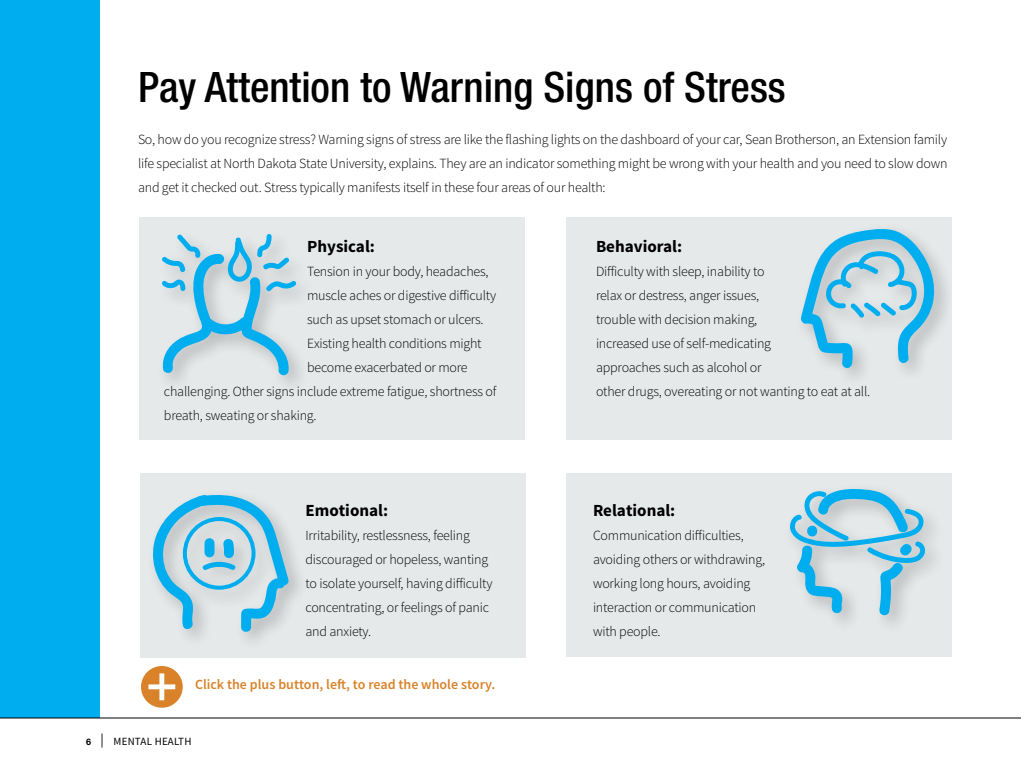
<style>
.page{position:relative;width:1024px;height:768px;background:#fff}
.page>*{position:absolute;margin:0;border:0;box-sizing:border-box;transform-origin:0 0}
.t1{font:500 condensed 42px "Helvetica Neue LT Std";color:#000}
.t2{font:700 17px "Source Sans Pro";color:#000}
.t3{font:300 14px/24px "Source Sans Pro";letter-spacing:-.015em;color:#000}
.t4{font:600 14px "Source Sans Pro";color:#d98229}
.t5{font:11px "Source Sans Pro";letter-spacing:.02em;color:#000}
.s1{font-family:"Helvetica Neue LT Std";font-weight:700;font-size:9px}
.s2{font-size:14px}
</style>
<div class="page">
<div style="left:566px;top:217px;width:386px;height:223px;background:#e6e9ea"></div>
<div style="left:566px;top:473px;width:386px;height:184px;background:#e6e9ea"></div>
<div style="left:139px;top:217px;width:386px;height:223px;background:#e6e9ea"></div>
<div style="left:140px;top:473px;width:386px;height:185px;background:#e6e9ea"></div>
<svg style="left:162px;top:234px;width:135px;height:141px"></svg>
<div style="left:795px;top:222px;width:160px;height:167px;background:#000;opacity:.23"></div>
<svg style="left:800px;top:228px;width:137px;height:140px"></svg>
<svg style="left:790px;top:489px;width:136px;height:127px"></svg>
<svg style="left:153px;top:495px;width:137px;height:138px"></svg>
<div style="left:0;top:0;width:100px;height:718px;background:#00aeef"></div>
<hr style="left:0;top:718px;width:1021px;height:1px;background:#000">
<svg style="left:141px;top:666px;width:42px;height:42px"></svg>
<h1 class="t1" style="left:138px;top:62px;width:649px">Pay Attention to Warning Signs of Stress</h1>
<p class="t3" style="left:138px;top:127px;width:811px;text-align:justify">So, how do you recognize stress? Warning signs of stress are like the flashing lights on the dashboard of your car, Sean Brotherson, an Extension family life specialist at North Dakota State University, explains. They are an indicator something might be wrong with your health and you need to slow down and get it checked out. Stress typically manifests itself in these four areas of our health:</p>
<p class="t2" style="left:307px;top:235px;width:69px">Physical:</p>
<p class="t3" style="left:307px;top:259px;width:183px">Tension in your body, headaches,</p>
<p class="t3" style="left:307px;top:283px;width:191px">muscle aches or digestive difficulty</p>
<p class="t3" style="left:307px;top:307px;width:178px">such as upset stomach or ulcers.</p>
<p class="t3" style="left:307px;top:331px;width:176px">Existing health conditions might</p>
<p class="t3" style="left:307px;top:355px;width:162px">become exacerbated or more</p>
<p class="t3" style="left:164px;top:379px;width:334px">challenging. Other signs include extreme fatigue, shortness of</p>
<p class="t3" style="left:164px;top:403px;width:154px">breath, sweating or shaking.</p>
<p class="t2" style="left:306px;top:499px;width:84px">Emotional:</p>
<p class="t3" style="left:306px;top:523px;width:188px">Irritability, restlessness, feeling discouraged or hopeless, wanting to isolate yourself, having difficulty concentrating, or feelings of panic and anxiety.</p>
<p class="t4" style="left:195px;top:676px;width:302px">Click the plus button, left, to read the whole story.</p>
<p class="t5" style="left:86px;top:734px;width:107px"><span class="s1">6</span> <span class="s2">|</span> MENTAL HEALTH</p>
<p class="t2" style="left:596px;top:235px;width:88px">Behavioral:</p>
<p class="t3" style="left:596px;top:259px;width:276px">Difficulty with sleep, inability to<br>relax or destress, anger issues,<br>trouble with decision making,<br>increased use of self-medicating<br>approaches such as alcohol or<br>other drugs, overeating or not wanting to eat at all.</p>
<p class="t2" style="left:593px;top:499px;width:84px">Relational:</p>
<p class="t3" style="left:593px;top:523px;width:174px">Communication difficulties, avoiding others or withdrawing, working long hours, avoiding interaction or communication with people.</p>
</div>
